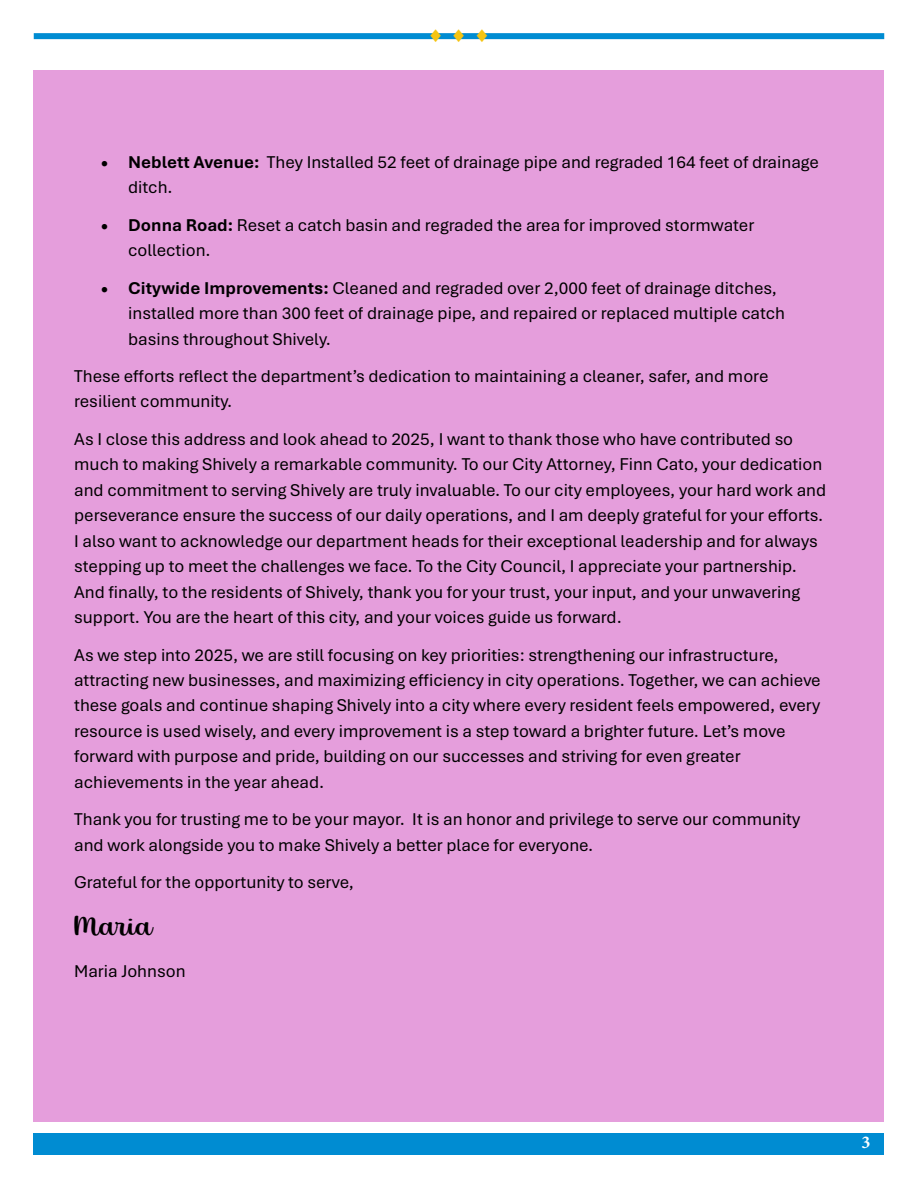
<style>
.page{position:relative;width:918px;height:1188px;background:#fff}
.page>*{position:absolute;margin:0;border:0;box-sizing:border-box;transform-origin:0 0}
.t1{font:30px "Baguet Script";color:#000}
.t2{font:18px/25.5px "Aptos";color:#000}
.t3{font:700 18px "Minion Pro";color:#fff}
.t4{font:15px "Dingbats One";color:#f5c412;scale:.8 1}
.s1{font-weight:700}
</style>
<div class="page">
<div style="left:34px;top:1133px;width:850px;height:21px;background:#008cd2"></div>
<div style="left:34px;top:33px;width:850px;height:6px;background:#008cd2"></div>
<div style="left:34px;top:70px;width:850px;height:1052px;background:#e59edc"></div>
<p class="t4" style="left:430px;top:28px;width:73px">◆ ◆ ◆</p>
<p class="t2" style="left:128px;top:148px;width:692px;text-indent:-27px">• <span class="s1">Neblett Avenue:</span> They Installed 52 feet of drainage pipe and regraded 164 feet of drainage ditch.</p>
<p class="t2" style="left:128px;top:211px;width:628px;text-indent:-27px">• <span class="s1">Donna Road:</span> Reset a catch basin and regraded the area for improved stormwater collection.</p>
<p class="t2" style="left:128px;top:274px;width:658px;text-indent:-27px">• <span class="s1">Citywide Improvements:</span> Cleaned and regraded over 2,000 feet of drainage ditches, installed more than 300 feet of drainage pipe, and repaired or replaced multiple catch basins throughout Shively.</p>
<p class="t2" style="left:74px;top:363px;width:696px">These efforts reflect the department’s dedication to maintaining a cleaner, safer, and more resilient community.</p>
<p class="t2" style="left:74px;top:425px;width:754px">As I close this address and look ahead to 2025, I want to thank those who have contributed so much to making Shively a remarkable community. To our City Attorney, Finn Cato, your dedication and commitment to serving Shively are truly invaluable. To our city employees, your hard work and perseverance ensure the success of our daily operations, and I am deeply grateful for your efforts.<br>I also want to acknowledge our department heads for their exceptional leadership and for always stepping up to meet the challenges we face. To the City Council, I appreciate your partnership.<br>And finally, to the residents of Shively, thank you for your trust, your input, and your unwavering support. You are the heart of this city, and your voices guide us forward.</p>
<p class="t2" style="left:74px;top:641px;width:748px">As we step into 2025, we are still focusing on key priorities: strengthening our infrastructure, attracting new businesses, and maximizing efficiency in city operations. Together, we can achieve these goals and continue shaping Shively into a city where every resident feels empowered, every resource is used wisely, and every improvement is a step toward a brighter future. Let’s move forward with purpose and pride, building on our successes and striving for even greater achievements in the year ahead.</p>
<p class="t2" style="left:74px;top:806px;width:728px">Thank you for trusting me to be your mayor. It is an honor and privilege to serve our community and work alongside you to make Shively a better place for everyone.</p>
<p class="t2" style="left:74px;top:869px;width:281px">Grateful for the opportunity to serve,</p>
<p class="t1" style="left:74px;top:906px;width:79px">Maria</p>
<p class="t2" style="left:74px;top:957px;width:113px">Maria Johnson</p>
<p class="t3" style="left:862px;top:1130px;width:10px">3</p>
</div>
